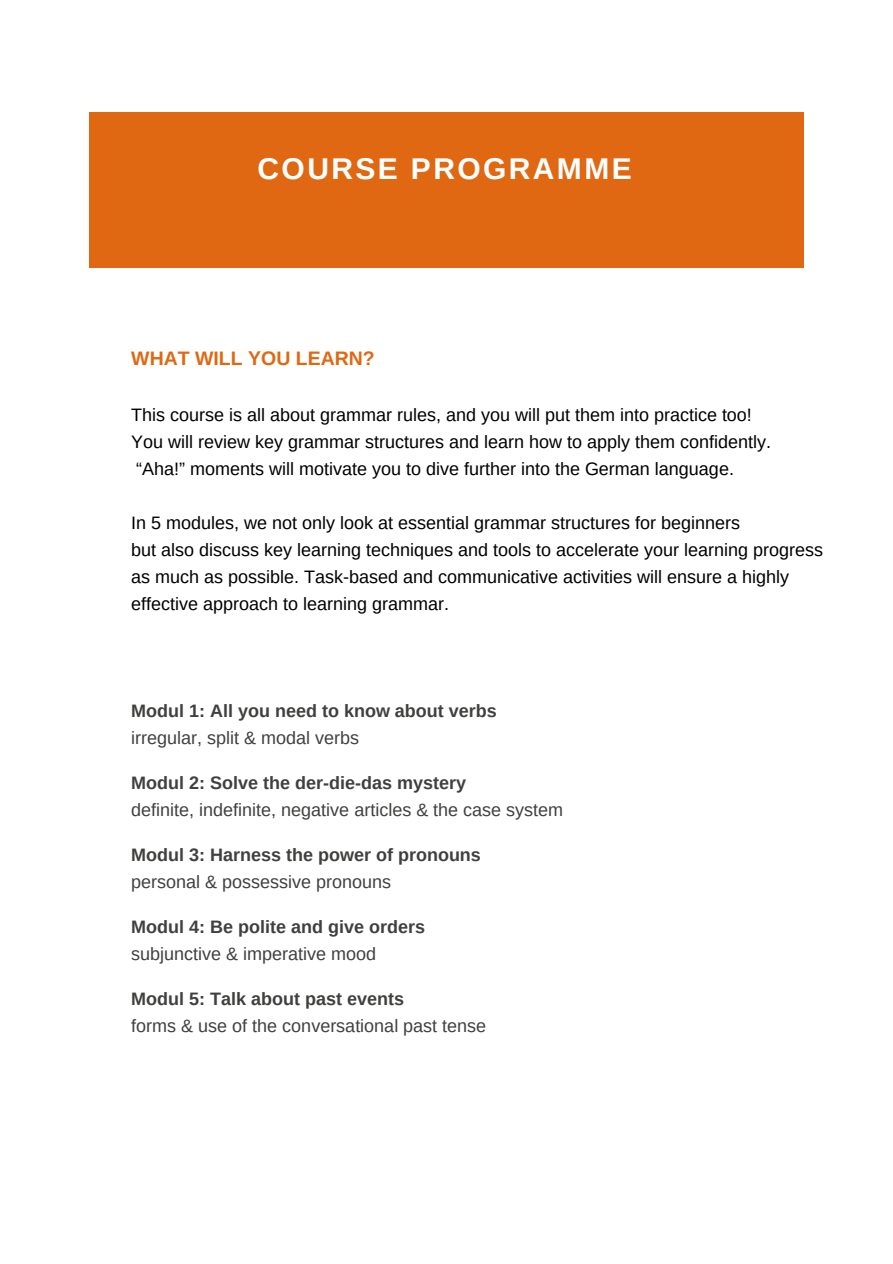
<style>
.page{position:relative;width:893px;height:1264px;background:#fff}
.page>*{position:absolute;margin:0;border:0;box-sizing:border-box;transform-origin:0 0}
.t1{font:700 30px "Arimo";letter-spacing:.08em;color:#fff}
.t2{font:700 19.5px "Arimo";color:#e06812}
.t3{font:18px/27px "Arimo";color:#000}
.t4{font:18px "Arimo";color:#3f413e}
.t5{font:700 18px "Arimo";color:#3f413e}
</style>
<div class="page">
<div style="left:89px;top:112px;width:714px;height:155px;background:#e06812"></div>
<h1 class="t1" style="left:257px;top:152px;width:375px">COURSE PROGRAMME</h1>
<p class="t2" style="left:131px;top:347px;width:245px">WHAT WILL YOU LEARN?</p>
<p class="t3" style="left:131px;top:401px;width:641px">This course is all about grammar rules, and you will put them into practice too!<br>You will review key grammar structures and learn how to apply them confidently. “Aha!” moments will motivate you to dive further into the German language.</p>
<p class="t3" style="left:131px;top:509px;width:693px">In 5 modules, we not only look at essential grammar structures for beginners<br>but also discuss key learning techniques and tools to accelerate your learning progress as much as possible. Task-based and communicative activities will ensure a highly effective approach to learning grammar.</p>
<p class="t5" style="left:131px;top:701px;width:367px">Modul 1: All you need to know about verbs</p>
<p class="t4" style="left:131px;top:728px;width:229px">irregular, split &amp; modal verbs</p>
<p class="t5" style="left:131px;top:773px;width:336px">Modul 2: Solve the der-die-das mystery</p>
<p class="t4" style="left:131px;top:800px;width:433px">definite, indefinite, negative articles &amp; the case system</p>
<p class="t5" style="left:131px;top:845px;width:351px">Modul 3: Harness the power of pronouns</p>
<p class="t4" style="left:131px;top:871px;width:261px">personal &amp; possessive pronouns</p>
<p class="t5" style="left:131px;top:916px;width:295px">Modul 4: Be polite and give orders</p>
<p class="t4" style="left:131px;top:943px;width:246px">subjunctive &amp; imperative mood</p>
<p class="t5" style="left:131px;top:988px;width:274px">Modul 5: Talk about past events</p>
<p class="t4" style="left:131px;top:1015px;width:356px">forms &amp; use of the conversational past tense</p>
</div>
